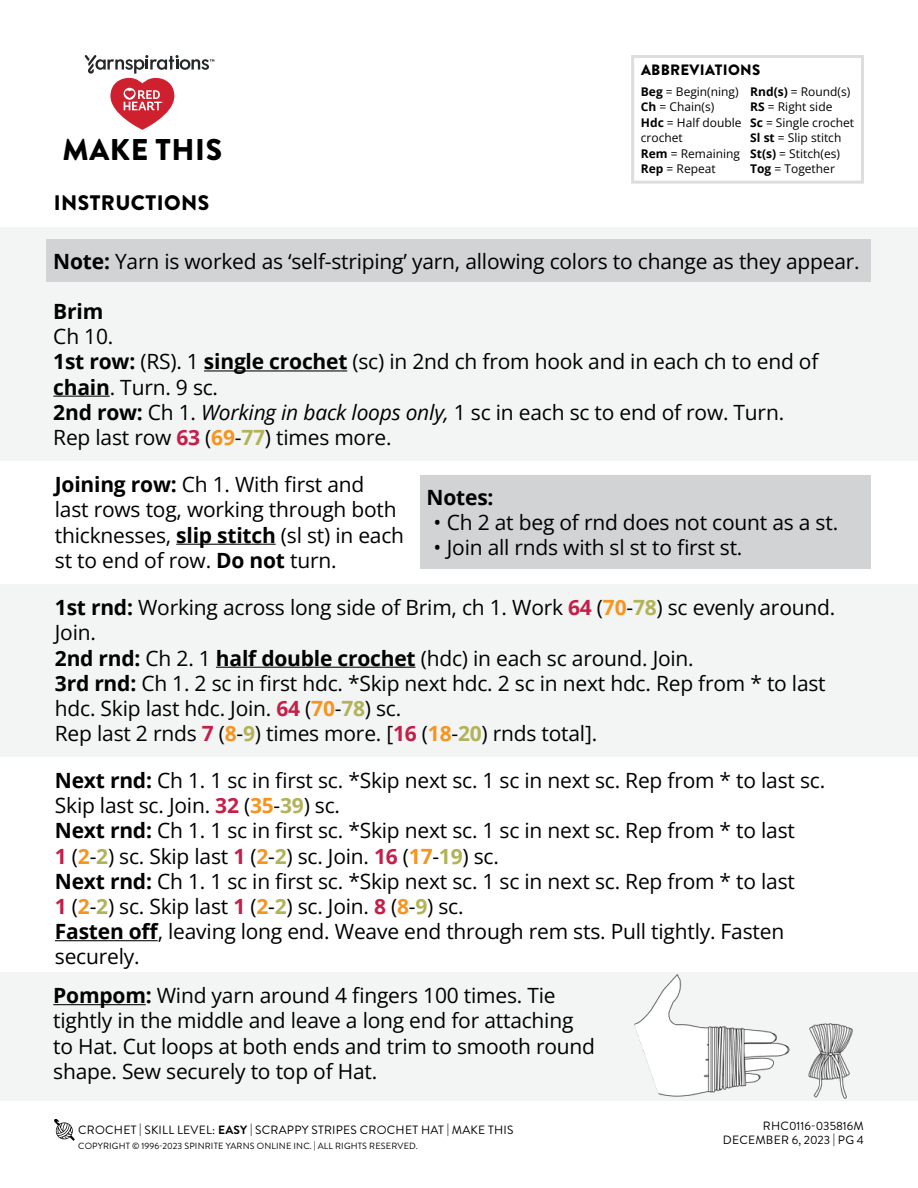
<style>
.page{position:relative;width:918px;height:1188px;background:#fff}
.page>*{position:absolute;margin:0;border:0;box-sizing:border-box;transform-origin:0 0}
.t1{font:900 30px "Brandon Grotesque";letter-spacing:.02em;color:#000}
.Body_-__Color_coded_3_sizes{font:21px/25.2px "Open Sans";letter-spacing:-.01em;color:#000}
.Body_-_Tip_Note__Gray_Box{font:21px "Open Sans";letter-spacing:-.01em;color:#000}
.t2{font:900 21px "Brandon Grotesque";letter-spacing:.02em;color:#000}
.Body_-_Tip_Note__Gray_Box-2{font:700 21px "Open Sans";letter-spacing:-.01em;color:#000}
.Body_-__Color_coded_3_sizes-2{font:700 21px "Open Sans";color:#000}
.t3{font:900 15px "Brandon Grotesque";letter-spacing:.02em;color:#000}
.t4{font:12px/15.3px "Open Sans";color:#000}
.t5{font:12px "Brandon Grotesque";letter-spacing:.02em;color:#000}
.t6{font:12px "Brandon Grotesque";color:#000}
.t7{font:9px "Brandon Grotesque";letter-spacing:.02em;color:#000}
.s1{font-weight:700}
.s2{font-style:italic}
.s3{font-weight:700;color:#c31f49}
.s4{font-weight:700;color:#f7941e}
.s5{font-weight:700;color:#b2b258}
</style>
<div class="page">
<svg style="left:54px;top:1119px;width:21px;height:21px"></svg>
<div style="left:0;top:584px;width:918px;height:173px;background:#f3f4f4"></div>
<div style="left:0;top:972px;width:918px;height:129px;background:#f3f4f4"></div>
<div style="left:0;top:227px;width:918px;height:234px;background:#f3f4f4"></div>
<div style="left:631px;top:55px;width:233px;height:129px;border:3px solid #dcddde"></div>
<div style="left:47px;top:239px;width:824px;height:42px;background:#d1d3d4"></div>
<hr style="left:204px;top:370px;width:143px;height:1px;background:#000">
<hr style="left:53px;top:396px;width:57px;height:1px;background:#000">
<hr style="left:176px;top:544px;width:100px;height:1px;background:#000">
<hr style="left:216px;top:667px;width:200px;height:1px;background:#000">
<hr style="left:55px;top:940px;width:103px;height:1px;background:#000">
<hr style="left:53px;top:1004px;width:93px;height:1px;background:#000">
<img style="left:634px;top:974px;width:219px;height:125px">
<div style="left:420px;top:476px;width:451px;height:42px;background:#d1d3d4"></div>
<div style="left:420px;top:501px;width:451px;height:42px;background:#d1d3d4"></div>
<div style="left:420px;top:526px;width:451px;height:42px;background:#d1d3d4"></div>
<svg style="left:85px;top:55px;width:129px;height:75px"></svg>
<h1 class="t1" style="left:63px;top:129px;width:161px">MAKE THIS</h1>
<p class="t2" style="left:54px;top:188px;width:157px">INSTRUCTIONS</p>
<p class="t3" style="left:641px;top:59px;width:121px">ABBREVIATIONS</p>
<p class="t4" style="left:641px;top:84px;width:102px"><span class="s1">Beg</span> = Begin(ning)<br><span class="s1">Ch</span> = Chain(s)<br><span class="s1">Hdc</span> = Half double crochet<br><span class="s1">Rem</span> = Remaining<br><span class="s1">Rep</span> = Repeat</p>
<p class="t4" style="left:750px;top:84px;width:105px"><span class="s1">Rnd(s)</span> = Round(s)<br><span class="s1">RS</span> = Right side<br><span class="s1">Sc</span> = Single crochet<br><span class="s1">Sl st</span> = Slip stitch<br><span class="s1">St(s)</span> = Stitch(es)<br><span class="s1">Tog</span> = Together</p>
<p class="Body_-_Tip_Note__Gray_Box" style="left:53px;top:247px;width:808px"><span class="s1">Note:</span> Yarn is worked as ‘self-striping’ yarn, allowing colors to change as they appear.</p>
<p class="Body_-__Color_coded_3_sizes-2" style="left:53px;top:297px;width:52px">Brim</p>
<p class="Body_-__Color_coded_3_sizes" style="left:53px;top:323px;width:62px">Ch 10.</p>
<p class="Body_-__Color_coded_3_sizes" style="left:53px;top:349px;width:767px"><span class="s1">1st row:</span> (RS). 1 <span class="s1">single crochet</span> (sc) in 2nd ch from hook and in each ch to end of <span class="s1">chain</span>. Turn. 9 sc.</p>
<p class="Body_-__Color_coded_3_sizes" style="left:53px;top:399px;width:732px"><span class="s1">2nd row:</span> Ch 1. <span class="s2">Working in back loops only,</span> 1 sc in each sc to end of row. Turn.</p>
<p class="Body_-__Color_coded_3_sizes" style="left:53px;top:424px;width:340px">Rep last row <span class="s3">63</span> (<span class="s4">69</span>-<span class="s5">77</span>) times more.</p>
<p class="Body_-__Color_coded_3_sizes" style="left:55px;top:471px;width:351px"><span class="s1">Joining row:</span> Ch 1. With first and<br>last rows tog, working through both thicknesses, <span class="s1">slip stitch</span> (sl st) in each st to end of row. <span class="s1">Do not</span> turn.</p>
<p class="Body_-__Color_coded_3_sizes" style="left:55px;top:594px;width:782px"><span class="s1">1st rnd:</span> Working across long side of Brim, ch 1. Work <span class="s3">64</span> (<span class="s4">70</span>-<span class="s5">78</span>) sc evenly around.<br>Join.</p>
<p class="Body_-__Color_coded_3_sizes" style="left:55px;top:645px;width:640px"><span class="s1">2nd rnd:</span> Ch 2. 1 <span class="s1">half double crochet</span> (hdc) in each sc around. Join.</p>
<p class="Body_-__Color_coded_3_sizes" style="left:55px;top:670px;width:772px"><span class="s1">3rd rnd:</span> Ch 1. 2 sc in first hdc. *Skip next hdc. 2 sc in next hdc. Rep from * to last hdc. Skip last hdc. Join. <span class="s3">64</span> (<span class="s4">70</span>-<span class="s5">78</span>) sc.</p>
<p class="Body_-__Color_coded_3_sizes" style="left:55px;top:720px;width:544px">Rep last 2 rnds <span class="s3">7</span> (<span class="s4">8</span>-<span class="s5">9</span>) times more. [<span class="s3">16</span> (<span class="s4">18</span>-<span class="s5">20</span>) rnds total].</p>
<p class="Body_-__Color_coded_3_sizes" style="left:55px;top:767px;width:772px"><span class="s1">Next rnd:</span> Ch 1. 1 sc in first sc. *Skip next sc. 1 sc in next sc. Rep from * to last sc.<br>Skip last sc. Join. <span class="s3">32</span> (<span class="s4">35</span>-<span class="s5">39</span>) sc.</p>
<p class="Body_-__Color_coded_3_sizes" style="left:55px;top:818px;width:742px"><span class="s1">Next rnd:</span> Ch 1. 1 sc in first sc. *Skip next sc. 1 sc in next sc. Rep from * to last<br><span class="s3">1</span> (<span class="s4">2</span>-<span class="s5">2</span>) sc. Skip last <span class="s3">1</span> (<span class="s4">2</span>-<span class="s5">2</span>) sc. Join. <span class="s3">16</span> (<span class="s4">17</span>-<span class="s5">19</span>) sc.</p>
<p class="Body_-__Color_coded_3_sizes" style="left:55px;top:868px;width:742px"><span class="s1">Next rnd:</span> Ch 1. 1 sc in first sc. *Skip next sc. 1 sc in next sc. Rep from * to last<br><span class="s3">1</span> (<span class="s4">2</span>-<span class="s5">2</span>) sc. Skip last <span class="s3">1</span> (<span class="s4">2</span>-<span class="s5">2</span>) sc. Join. <span class="s3">8</span> (<span class="s4">8</span>-<span class="s5">9</span>) sc.</p>
<p class="Body_-__Color_coded_3_sizes" style="left:55px;top:918px;width:731px"><span class="s1">Fasten off</span>, leaving long end. Weave end through rem sts. Pull tightly. Fasten securely.</p>
<p class="Body_-__Color_coded_3_sizes" style="left:53px;top:982px;width:543px"><span class="s1">Pompom:</span> Wind yarn around 4 fingers 100 times. Tie tightly in the middle and leave a long end for attaching to Hat. Cut loops at both ends and trim to smooth round shape. Sew securely to top of Hat.</p>
<p class="Body_-_Tip_Note__Gray_Box-2" style="left:427px;top:483px;width:68px">Notes:</p>
<p class="Body_-__Color_coded_3_sizes" style="left:433px;top:510px;width:406px">• Ch 2 at beg of rnd does not count as a st.</p>
<p class="Body_-__Color_coded_3_sizes" style="left:433px;top:535px;width:311px">• Join all rnds with sl st to first st.</p>
<p class="t5" style="left:78px;top:1122px;width:437px">CROCHET | SKILL LEVEL: <span class="s1">EASY</span> | SCRAPPY STRIPES CROCHET HAT | MAKE THIS</p>
<p class="t7" style="left:78px;top:1140px;width:341px">COPYRIGHT © 1996-2023 SPINRITE YARNS ONLINE INC. | ALL RIGHTS RESERVED.</p>
<p class="t6" style="left:763px;top:1117px;width:102px">RHC0116-035816M</p>
<p class="t5" style="left:723px;top:1132px;width:19px">DECEM</p>
<p class="t5" style="left:766px;top:1132px;width:100px">BER 6, 2023 | PG 4</p>
</div>
